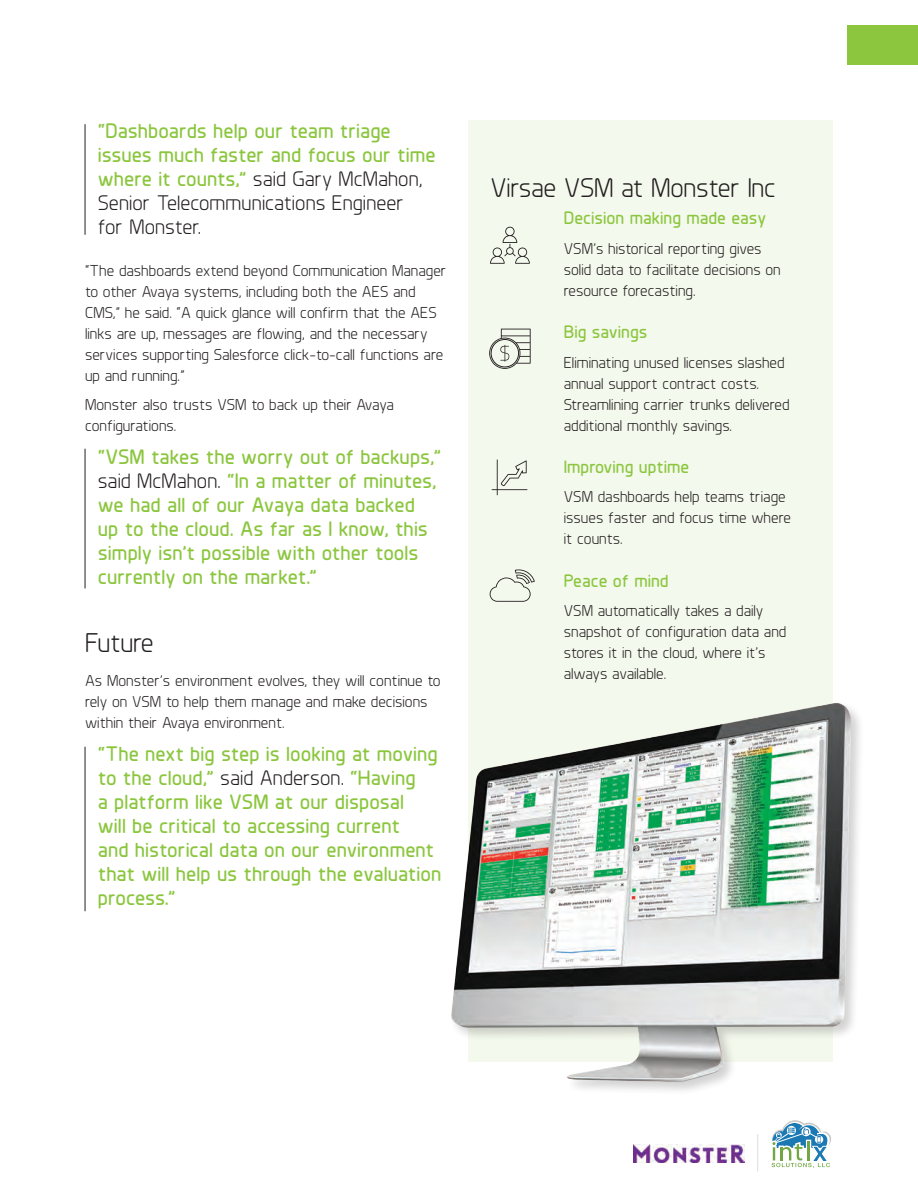
<style>
.page{position:relative;width:918px;height:1188px;background:#fff}
.page>*{position:absolute;margin:0;border:0;box-sizing:border-box;transform-origin:0 0}
.t1{font:27px "Planer";letter-spacing:-.01em;color:#231f20}
.t2{font:700 21px/24px "Planer";color:#8bc63e}
.t3{font:700 18px "Planer";color:#8bc63e}
.t4{font:15.75px/21px "Planer";color:#231f20}
.s1{font-weight:400;color:#231f20}
</style>
<div class="page">
<div style="left:848px;top:26px;width:70px;height:39px;background:#8bc63e"></div>
<div style="left:468px;top:120px;width:365px;height:942px;background:#f4f9ed"></div>
<hr style="left:85px;top:124px;width:1px;height:111px;background:#231f20">
<hr style="left:85px;top:449px;width:1px;height:139px;background:#231f20">
<hr style="left:85px;top:747px;width:1px;height:164px;background:#231f20">
<svg style="left:490px;top:227px;width:40px;height:37px"></svg>
<svg style="left:489px;top:329px;width:42px;height:40px"></svg>
<div style="left:491px;top:339px;width:28px;height:28px;border:1px solid #231f20;border-radius:50%"></div>
<svg style="left:492px;top:459px;width:35px;height:36px"></svg>
<svg style="left:490px;top:569px;width:45px;height:33px"></svg>
<img style="left:451px;top:703px;width:409px;height:469px">
<h2 class="t2" style="left:98px;top:118px;width:340px">“Dashboards help our team triage issues much faster and focus our time where it counts,” <span class="s1">said Gary McMahon,<br>Senior Telecommunications Engineer<br>for Monster.</span></h2>
<p class="t4" style="left:85px;top:260px;width:363px">“The dashboards extend beyond Communication Manager to other Avaya systems, including both the AES and CMS,” he said. “A quick glance will confirm that the AES links are up, messages are flowing, and the necessary services supporting Salesforce click-to-call functions are up and running.”</p>
<p class="t4" style="left:85px;top:395px;width:310px">Monster also trusts VSM to back up their Avaya configurations.</p>
<h2 class="t2" style="left:98px;top:444px;width:345px">“VSM takes the worry out of backups,” <span class="s1">said McMahon.</span> “In a matter of minutes, we had all of our Avaya data backed<br>up to the cloud. As far as I know, this simply isn’t possible with other tools currently on the market.”</h2>
<h1 class="t1" style="left:85px;top:627px;width:70px">Future</h1>
<p class="t4" style="left:85px;top:670px;width:357px">As Monster’s environment evolves, they will continue to rely on VSM to help them manage and make decisions within their Avaya environment.</p>
<p class="t2" style="left:98px;top:741px;width:345px">“The next big step is looking at moving to the cloud,” <span class="s1">said Anderson.</span> “Having<br>a platform like VSM at our disposal<br>will be critical to accessing current<br>and historical data on our environment that will help us through the evaluation process.”</p>
<h1 class="t1" style="left:491px;top:172px;width:287px">Virsae VSM at Monster Inc</h1>
<p class="t3" style="left:564px;top:207px;width:204px">Decision making made easy</p>
<p class="t4" style="left:564px;top:238px;width:218px">VSM’s historical reporting gives solid data to facilitate decisions on resource forecasting.</p>
<p class="t3" style="left:564px;top:321px;width:85px">Big savings</p>
<p class="t4" style="left:564px;top:352px;width:227px">Eliminating unused licenses slashed annual support contract costs.<br>Streamlining carrier trunks delivered additional monthly savings.</p>
<p class="t3" style="left:564px;top:455px;width:127px">Improving uptime</p>
<p class="t4" style="left:564px;top:486px;width:229px">VSM dashboards help teams triage issues faster and focus time where it counts.</p>
<p class="t3" style="left:564px;top:569px;width:106px">Peace of mind</p>
<p class="t4" style="left:564px;top:600px;width:224px">VSM automatically takes a daily snapshot of configuration data and stores it in the cloud, where it’s always available.</p>
</div>
